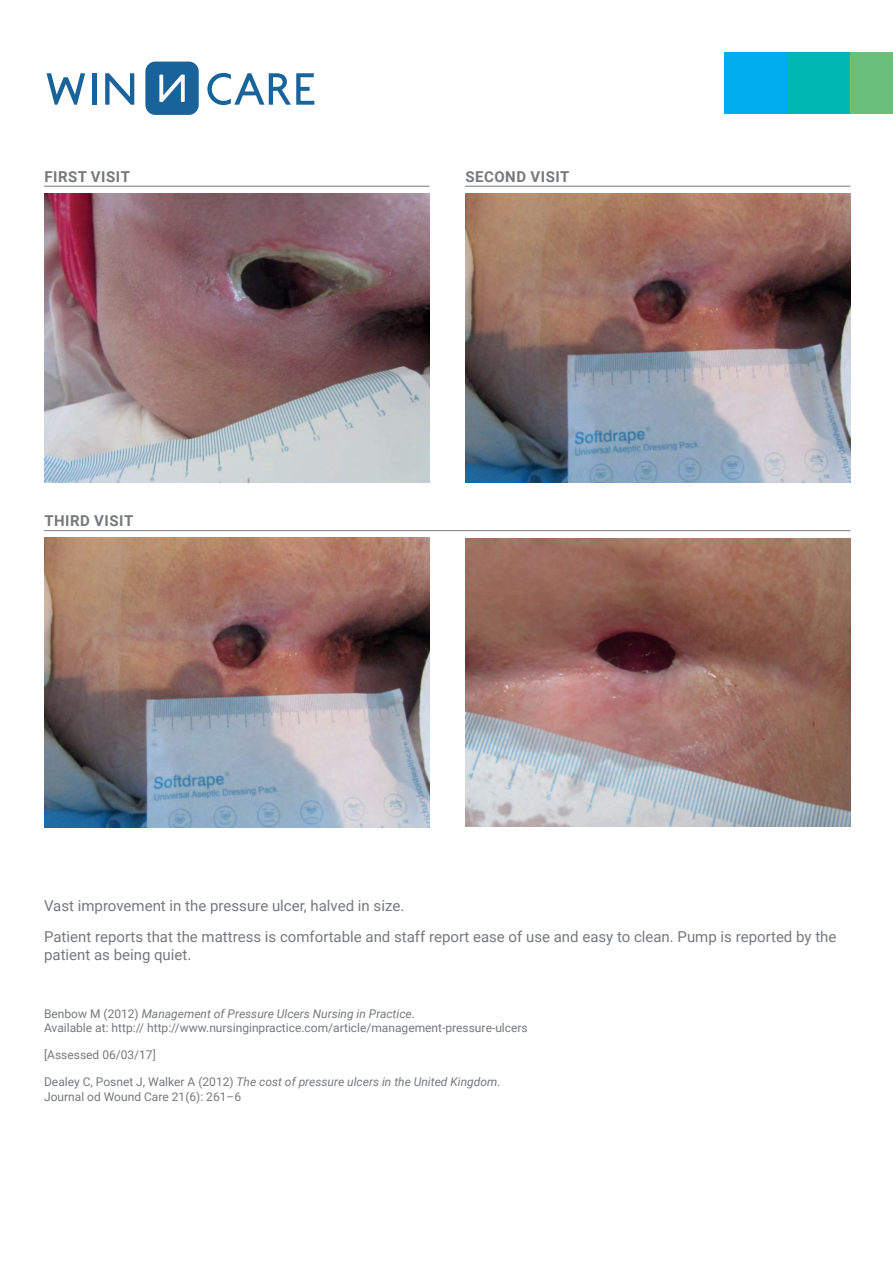
<style>
.page{position:relative;width:893px;height:1263px;background:#fff}
.page>*{position:absolute;margin:0;border:0;box-sizing:border-box;transform-origin:0 0}
.t1{font:15px/30.8px "Roboto";color:#76787b}
.t2{font:700 15px "Roboto";letter-spacing:.035em;color:#76787b}
.t3{font:12px/14.4px "Roboto";color:#76787b}
.s1{font-style:italic}
</style>
<div class="page">
<div style="left:724px;top:52px;width:63px;height:62px;background:#00aeef"></div>
<div style="left:787px;top:52px;width:63px;height:62px;background:#00b8b1"></div>
<div style="left:850px;top:52px;width:43px;height:62px;background:#68c07a"></div>
<div style="left:145px;top:62px;width:54px;height:53px;background:#19639b;border-radius:10px"></div>
<svg style="left:159px;top:75px;width:26px;height:27px"></svg>
<svg style="left:207px;top:73px;width:107px;height:32px"></svg>
<svg style="left:105px;top:73px;width:29px;height:32px"></svg>
<div style="left:92px;top:73px;width:5px;height:32px;background:#19639b"></div>
<svg style="left:47px;top:73px;width:38px;height:32px"></svg>
<hr style="left:44px;top:186px;width:385px;height:1px;background:#76787b">
<hr style="left:465px;top:186px;width:385px;height:1px;background:#76787b">
<hr style="left:44px;top:530px;width:806px;height:1px;background:#76787b">
<img style="left:44px;top:193px;width:385px;height:290px">
<img style="left:465px;top:193px;width:385px;height:290px">
<img style="left:44px;top:538px;width:385px;height:289px">
<img style="left:465px;top:538px;width:385px;height:289px">
<p class="t2" style="left:44px;top:168px;width:87px">FIRST VISIT</p>
<p class="t2" style="left:465px;top:168px;width:106px">SECOND VISIT</p>
<p class="t2" style="left:44px;top:512px;width:91px">THIRD VISIT</p>
<p class="t1" style="left:44px;top:891px;width:794px">Vast improvement in the pressure ulcer, halved in size.<br>Patient reports that the mattress is comfortable and staff report ease of use and easy to clean. Pump is reported by the</p>
<p class="t1" style="left:44px;top:940px;width:149px">patient as being quiet.</p>
<p class="t3" style="left:44px;top:1006px;width:485px">Benbow M (2012) <span class="s1">Management of Pressure Ulcers Nursing in Practice</span>.<br>Available at: http:// http://www.nursinginpractice.com/article/management-pressure-ulcers</p>
<p class="t3" style="left:44px;top:1048px;width:113px">[Assessed 06/03/17]</p>
<p class="t3" style="left:44px;top:1075px;width:458px">Dealey C, Posnet J, Walker A (2012) <span class="s1">The cost of pressure ulcers in the United Kingdom</span>.<br>Journal od Wound Care 21(6): 261–6</p>
</div>
